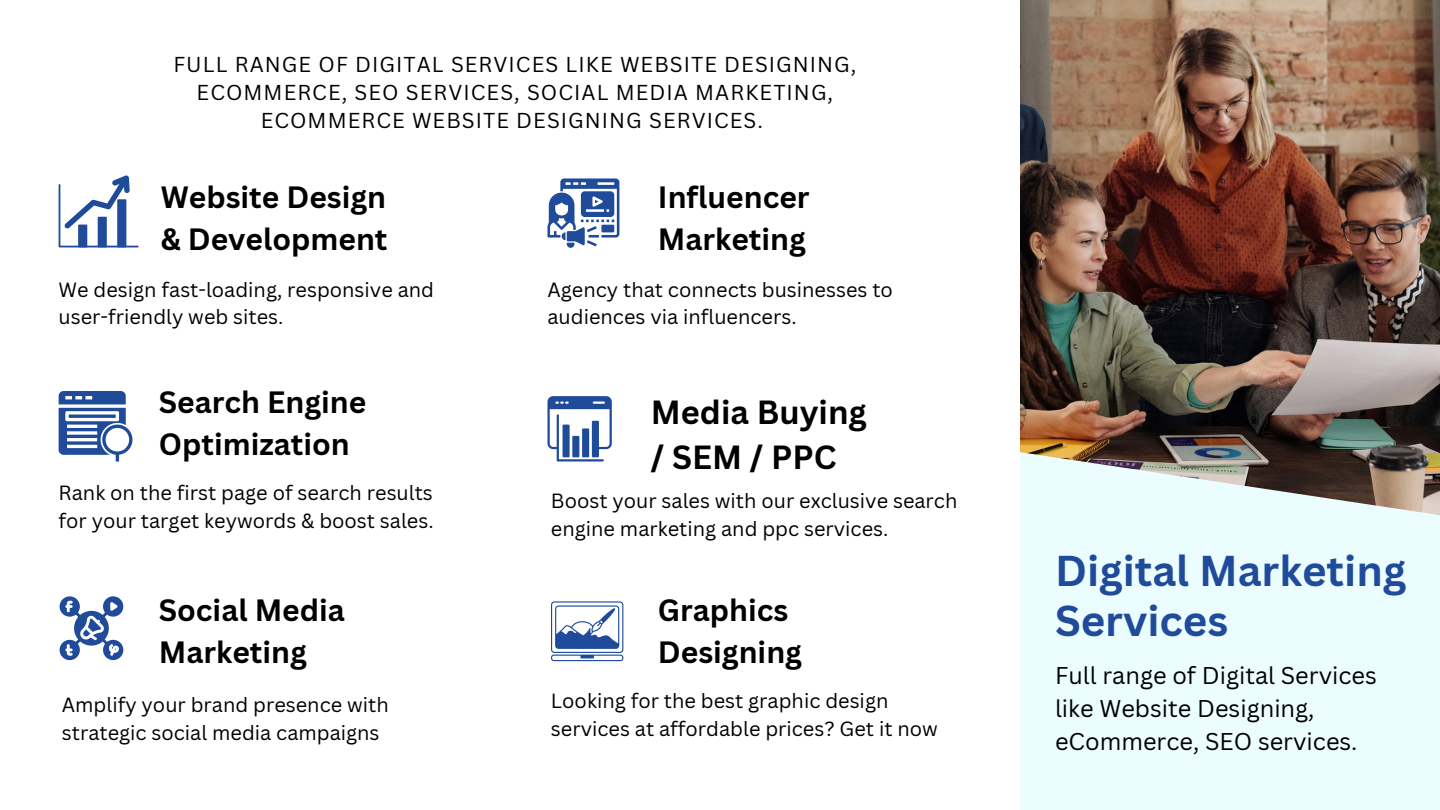
<style>
.page{position:relative;width:1440px;height:810px;background:#fff}
.page>*{position:absolute;margin:0;border:0;box-sizing:border-box;transform-origin:0 0}
.t1{font:700 42px/50.2px "Canva Sans";color:#1f4b9a}
.t2{font:700 32.6px/45px "Canva Sans";color:#000}
.t3{font:700 30px/42px "Canva Sans";color:#000}
.t4{font:23.6px/33px "Canva Sans";color:#000}
.t5{font:21px/27.8px "Canva Sans";letter-spacing:.05em;color:#000;text-align:center}
.t6{font:20px/27.8px "Canva Sans";color:#000}
</style>
<div class="page">
<img style="left:1020px;top:0;width:420px;height:810px">
<svg style="left:59px;top:391px;width:73px;height:71px"></svg>
<svg style="left:547px;top:396px;width:65px;height:65px"></svg>
<svg style="left:59px;top:175px;width:80px;height:72px"></svg>
<div style="left:78px;top:225px;width:9px;height:22px;background:#1f4b9a"></div>
<svg style="left:548px;top:178px;width:71px;height:69px"></svg>
<svg style="left:60px;top:596px;width:63px;height:64px"></svg>
<svg style="left:551px;top:601px;width:72px;height:60px"></svg>
<h4 class="t5" style="left:173px;top:50px;width:685px">FULL RANGE OF DIGITAL SERVICES LIKE WEBSITE DESIGNING,<br>ECOMMERCE, SEO SERVICES, SOCIAL MEDIA MARKETING,<br>ECOMMERCE WEBSITE DESIGNING SERVICES.</h4>
<h2 class="t3" style="left:161px;top:175px;width:228px">Website Design &amp; Development</h2>
<p class="t6" style="left:59px;top:275px;width:377px">We design fast-loading, responsive and user-friendly web sites.</p>
<h2 class="t3" style="left:159px;top:380px;width:209px">Search Engine<br>Optimization</h2>
<p class="t6" style="left:59px;top:479px;width:377px">Rank on the first page of search results for your target keywords &amp; boost sales.</p>
<p class="t3" style="left:159px;top:588px;width:188px">Social Media<br>Marketing</p>
<p class="t6" style="left:62px;top:690px;width:328px">Amplify your brand presence with strategic social media campaigns</p>
<p class="t3" style="left:658px;top:175px;width:153px">Influencer<br>Marketing</p>
<p class="t6" style="left:547px;top:275px;width:347px">Agency that connects businesses to audiences via influencers.</p>
<h2 class="t2" style="left:651px;top:389px;width:218px">Media Buying / SEM / PPC</h2>
<p class="t6" style="left:551px;top:487px;width:408px">Boost your sales with our exclusive search engine marketing and ppc services.</p>
<h2 class="t3" style="left:658px;top:588px;width:146px">Graphics<br>Designing</h2>
<p class="t6" style="left:551px;top:687px;width:388px">Looking for the best graphic design services at affordable prices? Get it now</p>
<p class="t1" style="left:1055px;top:544px;width:353px">Digital Marketing<br>Services</p>
<h2 class="t4" style="left:1055px;top:658px;width:323px">Full range of Digital Services like Website Designing, eCommerce, SEO services.</h2>
</div>
